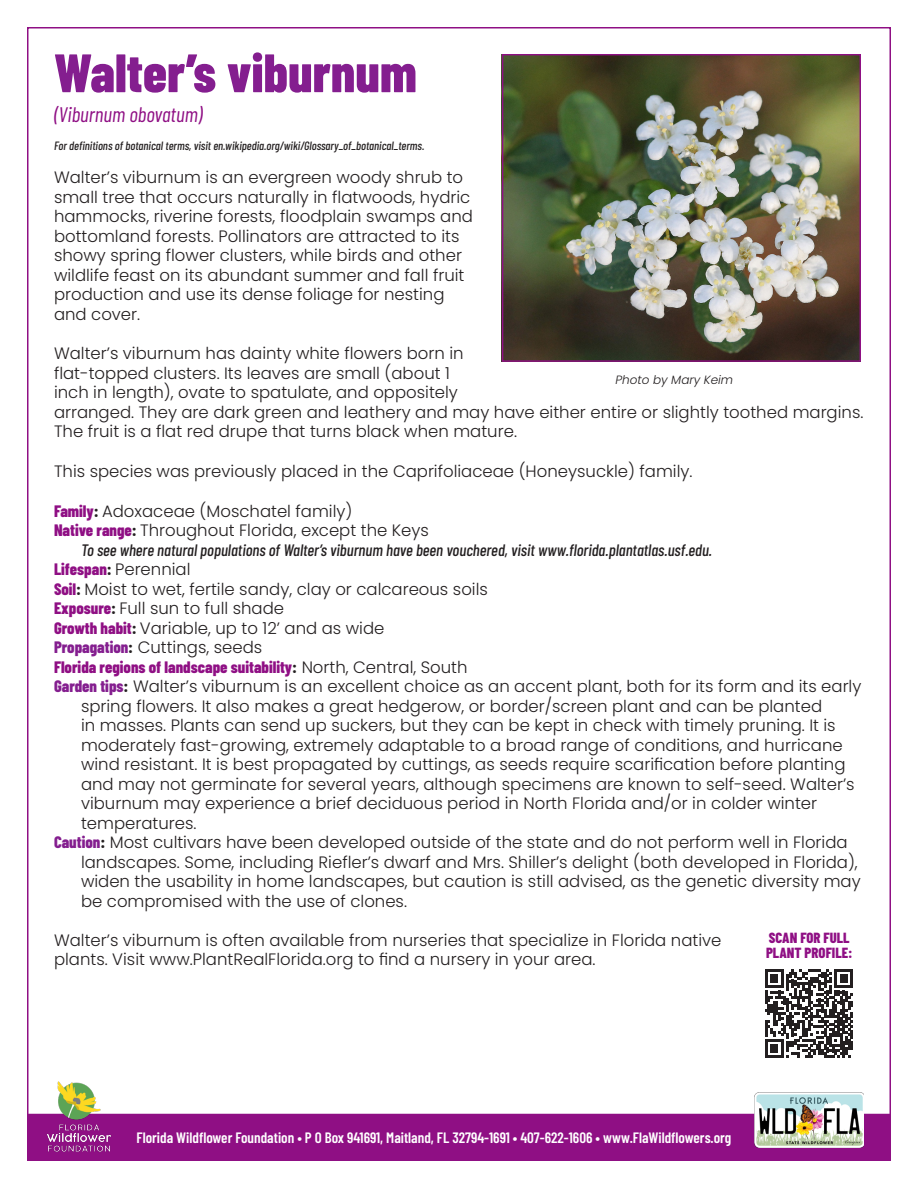
<style>
.page{position:relative;width:918px;height:1188px;background:#fff}
.page>*{position:absolute;margin:0;border:0;box-sizing:border-box;transform-origin:0 0}
.t1{font:800 54px "Barlow Condensed";color:#841e8f}
.t2{font:italic 21px "Barlow Condensed";color:#8f0f84}
.t3{font:300 16.5px/19.5px "Poppins";color:#231f20}
.t4{font:italic 500 16.5px "Barlow Condensed";color:#231f20}
.t5{font:800 16.5px "Barlow Condensed";color:#8f0f84}
.t6{font:600 15px "Barlow Condensed";color:#fff}
.t7{font:800 14.7px "Barlow Condensed";color:#8f0f84}
.t8{font:italic 500 12px "Barlow Condensed";color:#231f20}
.t9{font:italic 300 12px "Poppins";color:#231f20}
.s1{font-family:"Barlow Condensed";font-weight:800;color:#8f0f84}
.s2{font-family:"Barlow Condensed";font-weight:800}
.s3{font-family:"Barlow Condensed";font-weight:800;color:#841e8f}
.s4{color:#231f20}
.s5{font-family:"Poppins";font-weight:300;color:#231f20}
</style>
<div class="page">
<div style="left:27px;top:1114px;width:864px;height:47px;background:#8f0f84"></div>
<img style="left:754px;top:1092px;width:110px;height:55px">
<img style="left:504px;top:56px;width:355px;height:304px">
<div style="left:502px;top:54px;width:359px;height:308px;border:1px solid #8f0f84"></div>
<img style="left:44px;top:1082px;width:70px;height:70px">
<svg style="left:765px;top:969px;width:88px;height:89px"></svg>
<p class="t1" style="left:54px;top:35px;width:364px">Walter’s viburnum</p>
<p class="t2" style="left:54px;top:100px;width:150px">(Viburnum obovatum)</p>
<p class="t8" style="left:54px;top:137px;width:372px">For definitions of botanical terms, visit en.wikipedia.org/wiki/Glossary_of_botanical_terms.</p>
<p class="t3" style="left:54px;top:168px;width:420px">Walter’s viburnum is an evergreen woody shrub to small tree that occurs naturally in flatwoods, hydric hammocks, riverine forests, floodplain swamps and bottomland forests. Pollinators are attracted to its showy spring flower clusters, while birds and other wildlife feast on its abundant summer and fall fruit production and use its dense foliage for nesting and cover.</p>
<p class="t3" style="left:54px;top:344px;width:811px">Walter’s viburnum has dainty white flowers born in<br>flat-topped clusters. Its leaves are small (about 1<br>inch in length), ovate to spatulate, and oppositely<br>arranged. They are dark green and leathery and may have either entire or slightly toothed margins.<br>The fruit is a flat red drupe that turns black when mature.</p>
<p class="t3" style="left:54px;top:462px;width:640px">This species was previously placed in the Caprifoliaceae (Honeysuckle) family.</p>
<p class="t3" style="left:54px;top:501px;width:300px"><span class="s1">Family</span><span class="s2">:</span> Adoxaceae (Moschatel family)</p>
<p class="t3" style="left:54px;top:521px;width:376px"><span class="s1">Native range</span><span class="s2">:</span> Throughout Florida, except the Keys</p>
<p class="t4" style="left:81px;top:538px;width:633px">To see where natural populations of Walter’s viburnum have been vouchered, visit www.florida.plantatlas.usf.edu.</p>
<p class="t3" style="left:54px;top:560px;width:138px"><span class="s1">Lifespan</span><span class="s2">:</span> Perennial</p>
<p class="t3" style="left:54px;top:579px;width:435px"><span class="s1">Soil</span><span class="s2">:</span> Moist to wet, fertile sandy, clay or calcareous soils</p>
<p class="t3" style="left:54px;top:599px;width:232px"><span class="s1">Exposure</span><span class="s2">:</span> Full sun to full shade</p>
<p class="t3" style="left:54px;top:618px;width:332px"><span class="s1">Growth habit</span><span class="s2">:</span> Variable, up to 12’ and as wide</p>
<p class="t3" style="left:54px;top:638px;width:210px"><span class="s3">Propagation</span><span class="s2">:</span> Cuttings, seeds</p>
<p class="t5" style="left:54px;top:655px;width:415px">Florida regions of landscape suitability<span class="s4">:</span> <span class="s5">North, Central, South</span></p>
<p class="t3" style="left:81px;top:677px;width:782px;text-indent:-27px"><span class="s3">Garden tips</span><span class="s2">:</span> Walter’s viburnum is an excellent choice as an accent plant, both for its form and its early spring flowers. It also makes a great hedgerow, or border/screen plant and can be planted<br>in masses. Plants can send up suckers, but they can be kept in check with timely pruning. It is moderately fast-growing, extremely adaptable to a broad range of conditions, and hurricane wind resistant. It is best propagated by cuttings, as seeds require scarification before planting and may not germinate for several years, although specimens are known to self-seed. Walter’s viburnum may experience a brief deciduous period in North Florida and/or in colder winter temperatures.</p>
<p class="t3" style="left:81px;top:833px;width:781px;text-indent:-27px"><span class="s3">Caution</span><span class="s2">:</span> Most cultivars have been developed outside of the state and do not perform well in Florida landscapes. Some, including Riefler’s dwarf and Mrs. Shiller’s delight (both developed in Florida), widen the usability in home landscapes, but caution is still advised, as the genetic diversity may be compromised with the use of clones.</p>
<p class="t3" style="left:54px;top:930px;width:669px">Walter’s viburnum is often available from nurseries that specialize in Florida native plants. Visit www.PlantRealFlorida.org to find a nursery in your area.</p>
<p class="t9" style="left:615px;top:373px;width:119px">Photo by Mary Keim</p>
<p class="t7" style="left:769px;top:928px;width:82px">SCAN FOR FULL</p>
<p class="t7" style="left:766px;top:942px;width:88px">PLANT PROFILE:</p>
<p class="t6" style="left:137px;top:1127px;width:596px">Florida Wildflower Foundation • P O Box 941691, Maitland, FL 32794-1691 • 407-622-1606 • www.FlaWildflowers.org</p>
</div>
